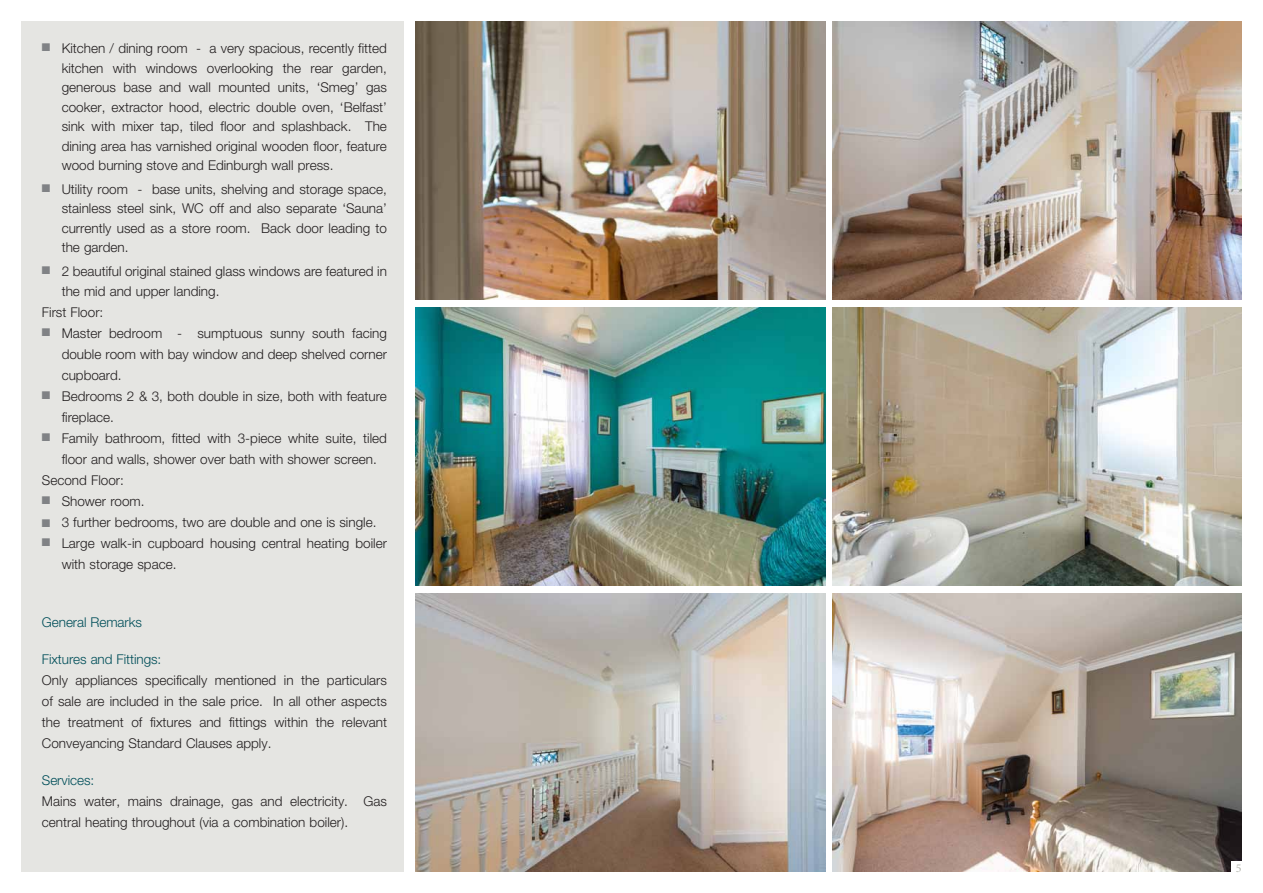
<style>
.page{position:relative;width:1263px;height:893px;background:#fff}
.page>*{position:absolute;margin:0;border:0;box-sizing:border-box;transform-origin:0 0}
._9_Main_Body_Text{font:300 13.5px/19.5px "Helvetica Neue";color:#231f20}
._8_Headings{font:300 13.5px "Helvetica Neue";letter-spacing:-.005em;color:#004e59}
.t1{font:12px "Minion Pro";color:#b5b7af}
.t2{font:11.1px "Zapf Dingbats ITC";color:#808285}
</style>
<div class="page">
<div style="left:21px;top:21px;width:383px;height:851px;background:#e5e5e2"></div>
<img style="left:832px;top:307px;width:410px;height:279px">
<img style="left:832px;top:21px;width:410px;height:278px">
<img style="left:832px;top:593px;width:410px;height:279px">
<img style="left:416px;top:593px;width:409px;height:279px">
<img style="left:416px;top:307px;width:409px;height:279px">
<img style="left:416px;top:21px;width:409px;height:278px">
<div style="left:1231px;top:861px;width:11px;height:11px;background:#fff"></div>
<p class="t2" style="left:42px;top:42px;width:10px">■</p>
<p class="_9_Main_Body_Text" style="left:62px;top:38px;width:327px;text-align:justify">Kitchen / dining room - a very spacious, recently fitted kitchen with windows overlooking the rear garden, generous base and wall mounted units, ‘Smeg’ gas cooker, extractor hood, electric double oven, ‘Belfast’ sink with mixer tap, tiled floor and splashback. The dining area has varnished original wooden floor, feature wood burning stove and Edinburgh wall press.</p>
<p class="_9_Main_Body_Text" style="left:62px;top:179px;width:327px;text-align:justify">Utility room - base units, shelving and storage space, stainless steel sink, WC off and also separate ‘Sauna’ currently used as a store room. Back door leading to the garden.</p>
<p class="_9_Main_Body_Text" style="left:62px;top:261px;width:327px">2 beautiful original stained glass windows are featured in the mid and upper landing.</p>
<p class="_9_Main_Body_Text" style="left:42px;top:302px;width:63px">First Floor:</p>
<p class="_9_Main_Body_Text" style="left:62px;top:322px;width:327px;line-height:21px;text-align:justify">Master bedroom - sumptuous sunny south facing double room with bay window and deep shelved corner cupboard.</p>
<p class="_9_Main_Body_Text" style="left:62px;top:385px;width:327px;line-height:21px">Bedrooms 2 &amp; 3, both double in size, both with feature fireplace.</p>
<p class="_9_Main_Body_Text" style="left:62px;top:427px;width:327px;line-height:21px">Family bathroom, fitted with 3-piece white suite, tiled floor and walls, shower over bath with shower screen.</p>
<p class="_9_Main_Body_Text" style="left:42px;top:470px;width:83px">Second Floor:</p>
<p class="_9_Main_Body_Text" style="left:62px;top:491px;width:84px">Shower room.</p>
<p class="_9_Main_Body_Text" style="left:62px;top:512px;width:316px">3 further bedrooms, two are double and one is single.</p>
<p class="_9_Main_Body_Text" style="left:62px;top:532px;width:327px;line-height:21px">Large walk-in cupboard housing central heating boiler with storage space.</p>
<p class="t2" style="left:42px;top:183px;width:10px">■</p>
<p class="t2" style="left:42px;top:265px;width:10px">■</p>
<p class="t2" style="left:42px;top:327px;width:10px">■</p>
<p class="t2" style="left:42px;top:390px;width:10px">■</p>
<p class="t2" style="left:42px;top:432px;width:10px">■</p>
<p class="t2" style="left:42px;top:495px;width:10px">■</p>
<p class="t2" style="left:42px;top:518px;width:10px">■</p>
<p class="t2" style="left:42px;top:537px;width:10px">■</p>
<p class="_8_Headings" style="left:42px;top:614px;width:101px">General Remarks</p>
<p class="_8_Headings" style="left:42px;top:651px;width:121px">Fixtures and Fittings:</p>
<p class="_9_Main_Body_Text" style="left:42px;top:669px;width:347px;line-height:21px;text-align:justify">Only appliances specifically mentioned in the particulars of sale are included in the sale price. In all other aspects the treatment of fixtures and fittings within the relevant Conveyancing Standard Clauses apply.</p>
<p class="_8_Headings" style="left:42px;top:772px;width:54px">Services:</p>
<p class="_9_Main_Body_Text" style="left:42px;top:791px;width:346px;line-height:21px">Mains water, mains drainage, gas and electricity. Gas central heating throughout (via a combination boiler).</p>
<p class="t1" style="left:1236px;top:860px;width:7px">5</p>
</div>
